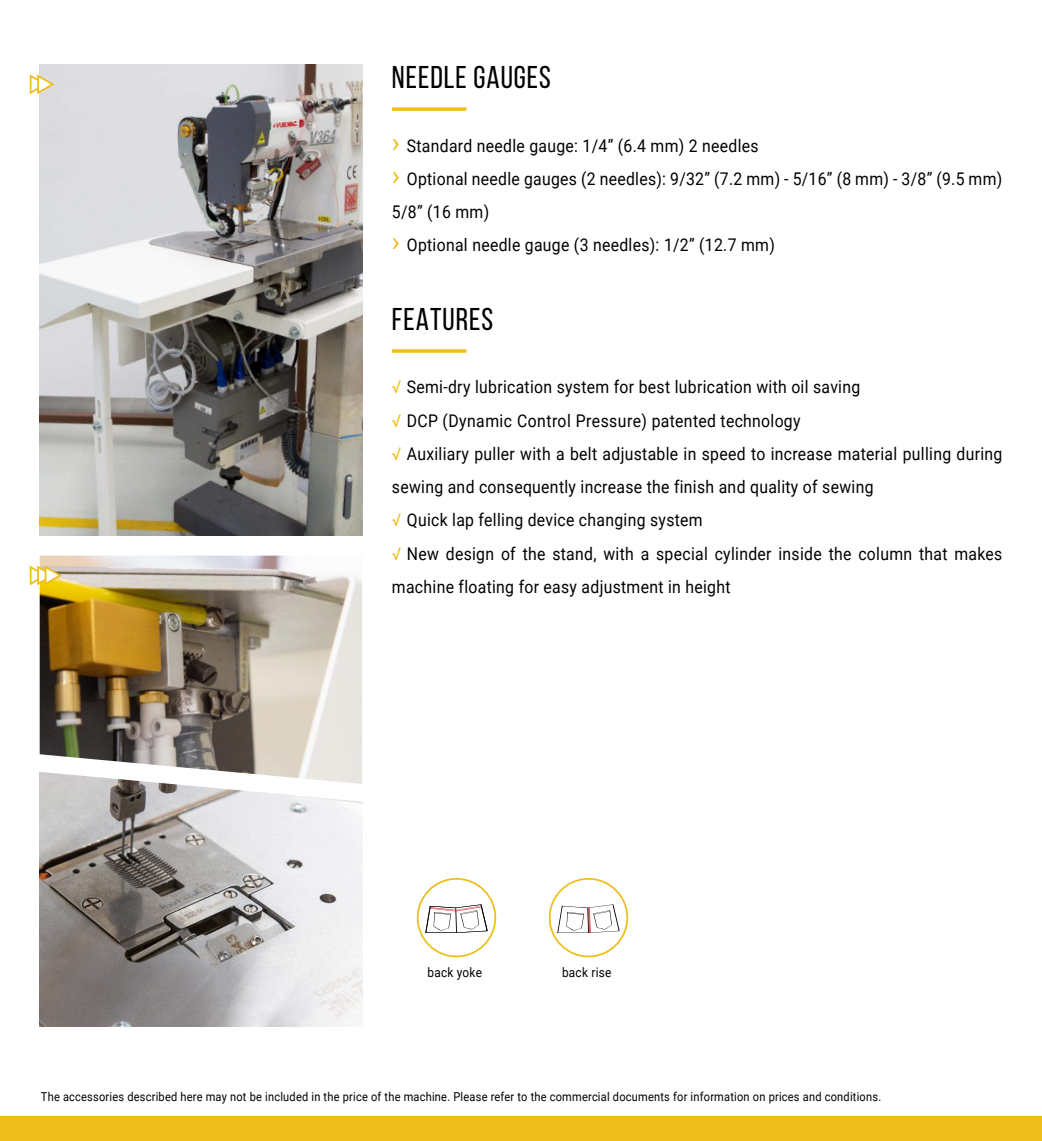
<style>
.page{position:relative;width:1042px;height:1141px;background:#fff}
.page>*{position:absolute;margin:0;border:0;box-sizing:border-box;transform-origin:0 0}
.t1{font:31.5px "Bebas Neue";letter-spacing:.03em;color:#000}
.t2{font:17.5px/33.2px "Roboto";letter-spacing:.02em;color:#000;scale:.9 1}
.t3{font:13.12px "Roboto";letter-spacing:.02em;color:#000;scale:.9 1}
.t4{font:12.25px "Roboto";letter-spacing:.02em;color:#000;scale:.9 1}
.s1{font-size:27.3px;color:#efbe1a}
.s2{color:#efbe1a}
</style>
<div class="page">
<div style="left:0;top:1116px;width:1042px;height:25px;background:#efbe1a"></div>
<svg style="left:392px;top:349px;width:74px;height:4px"></svg>
<svg style="left:392px;top:107px;width:74px;height:4px"></svg>
<div style="left:417px;top:878px;width:79px;height:79px;border:2px solid #efbe1a;border-radius:50%"></div>
<div style="left:549px;top:878px;width:79px;height:79px;border:2px solid #efbe1a;border-radius:50%"></div>
<svg style="left:425px;top:904px;width:63px;height:29px"></svg>
<hr style="left:461px;top:911px;width:16px;height:3px;background:#000">
<svg style="left:557px;top:904px;width:63px;height:29px"></svg>
<hr style="left:594px;top:911px;width:16px;height:3px;background:#000">
<img style="left:40px;top:64px;width:322px;height:472px">
<img style="left:40px;top:816px;width:322px;height:211px">
<img style="left:40px;top:556px;width:322px;height:186px">
<svg style="left:39px;top:742px;width:323px;height:74px"></svg>
<svg style="left:29px;top:73px;width:26px;height:23px"></svg>
<svg style="left:29px;top:564px;width:33px;height:23px"></svg>
<h1 class="t1" style="left:392px;top:60px;width:160px">NEEDLE GAUGES</h1>
<p class="t2" style="left:392px;top:128px;width:680px"><span class="s1">›</span> Standard needle gauge: 1/4” (6.4 mm) 2 needles<br><span class="s1">›</span> Optional needle gauges (2 needles): 9/32” (7.2 mm) - 5/16” (8 mm) - 3/8” (9.5 mm)<br>5/8” (16 mm)<br><span class="s1">›</span> Optional needle gauge (3 needles): 1/2” (12.7 mm)</p>
<h1 class="t1" style="left:392px;top:302px;width:103px">FEATURES</h1>
<p class="t2" style="left:392px;top:370px;width:680px"><span class="s2">√</span> Semi-dry lubrication system for best lubrication with oil saving<br><span class="s2">√</span> DCP (Dynamic Control Pressure) patented technology<br><span class="s2">√</span> Auxiliary puller with a belt adjustable in speed to increase material pulling during sewing and consequently increase the finish and quality of sewing<br><span class="s2">√</span> Quick lap felling device changing system<br><span class="s2">√</span> New design of the stand, with a special cylinder inside the column that makes machine floating for easy adjustment in height</p>
<p class="t3" style="left:427px;top:963px;width:62px">back yoke</p>
<p class="t3" style="left:562px;top:963px;width:56px">back rise</p>
<p class="t4" style="left:41px;top:1088px;width:935px">The accessories described here may not be included in the price of the machine. Please refer to the commercial documents for information on prices and conditions.</p>
</div>
